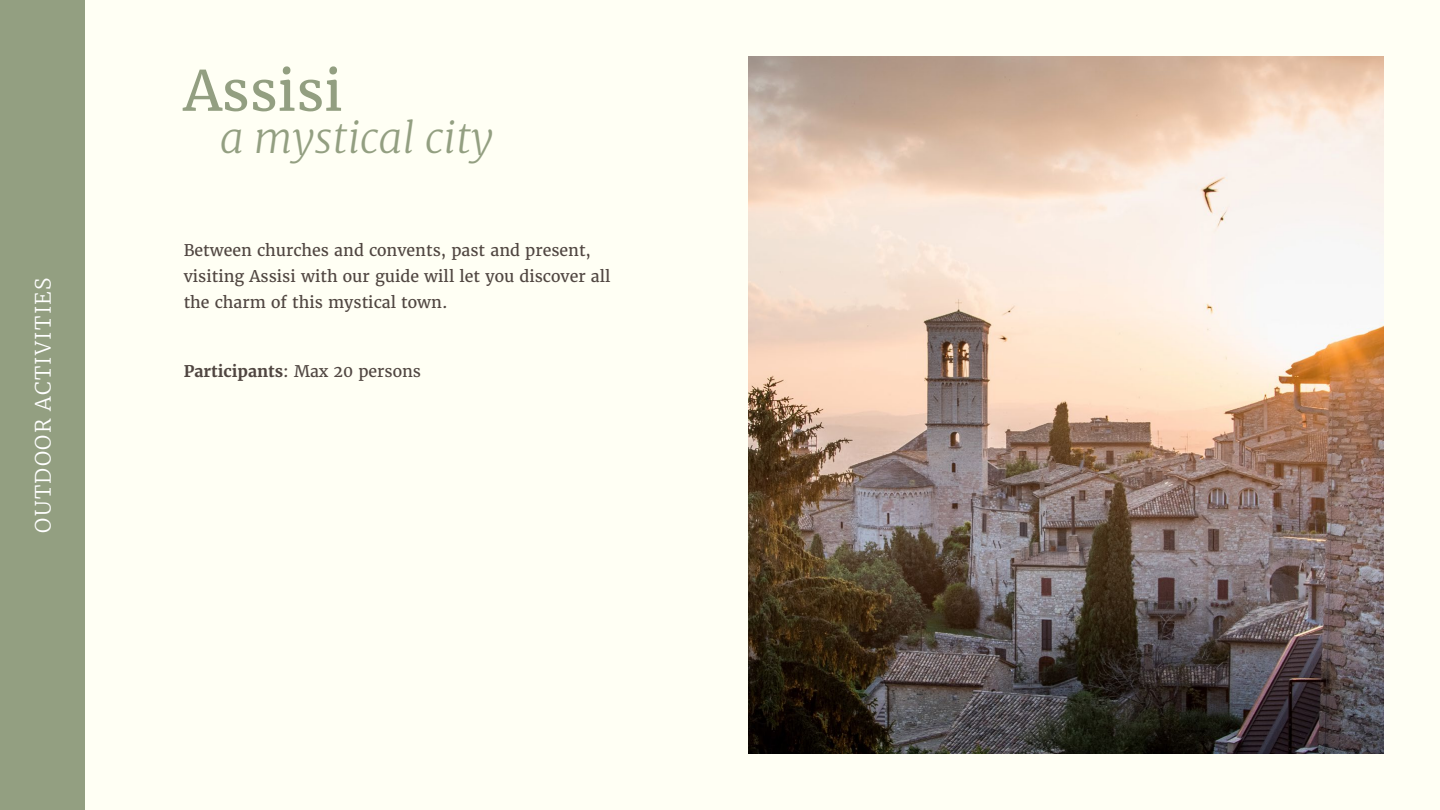
<style>
.page{position:relative;width:1440px;height:810px;background:#fffff4}
.page>*{position:absolute;margin:0;border:0;box-sizing:border-box;transform-origin:0 0}
.t1{font:55px "Merriweather";color:#939f81}
.t2{font:italic 300 42px "Merriweather";color:#939f81}
.t3{font:300 21px "Merriweather";letter-spacing:.065em;color:#fff}
.t4{font:16px/26px "Merriweather";color:#504641}
.s1{font-weight:700}
</style>
<div class="page">
<div style="left:0;top:0;width:84px;height:810px;background:#939f81"></div>
<img style="left:748px;top:57px;width:635px;height:696px">
<h3 class="t3" style="left:29px;top:533px;width:257px;rotate:-90deg">OUTDOOR ACTIVITIES</h3>
<h1 class="t1" style="left:184px;top:57px;width:161px">Assisi</h1>
<h2 class="t2" style="left:220px;top:110px;width:275px">a mystical city</h2>
<p class="t4" style="left:184px;top:238px;width:428px">Between churches and convents, past and present, visiting Assisi with our guide will let you discover all the charm of this mystical town.</p>
<p class="t4" style="left:184px;top:359px;width:239px"><span class="s1">Participants</span>: Max 20 persons</p>
</div>
